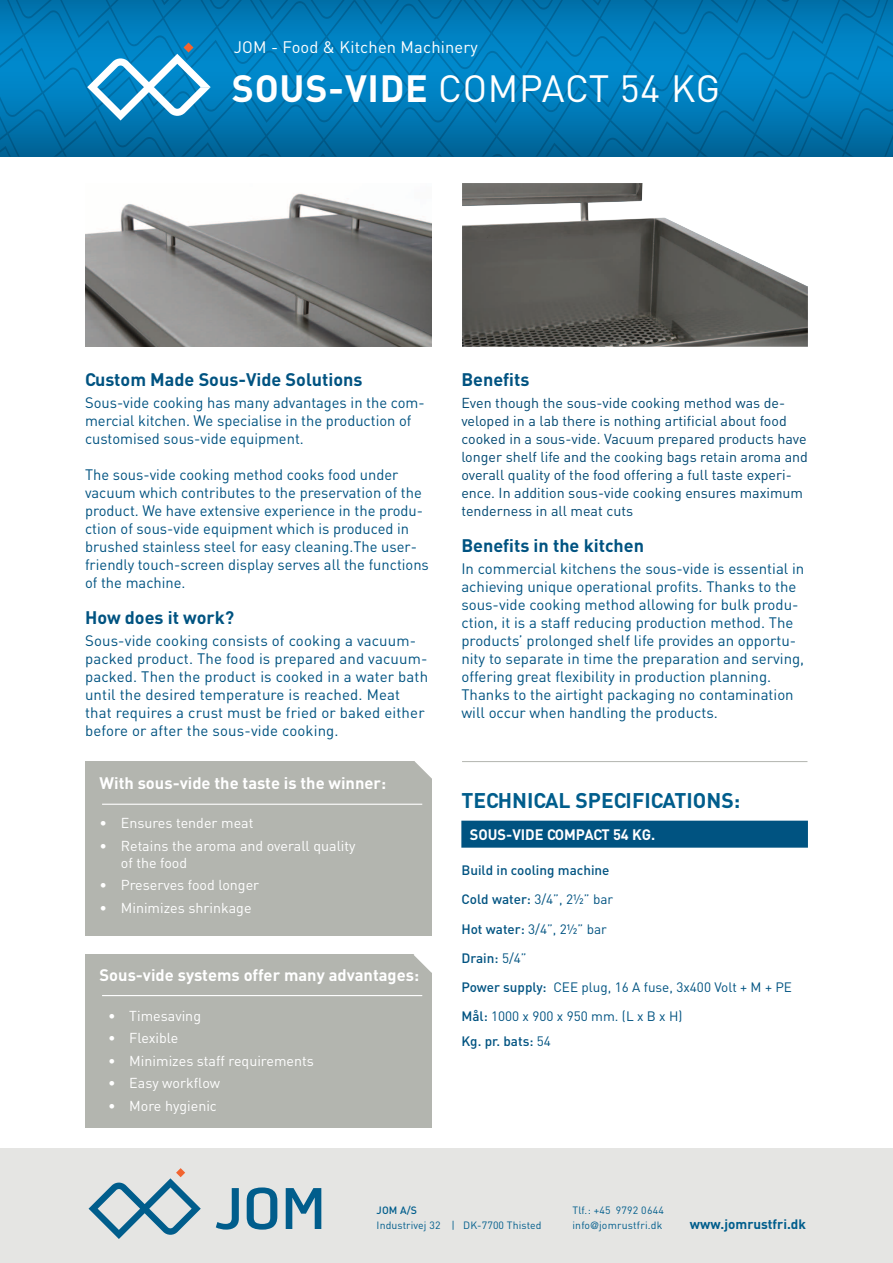
<style>
.page{position:relative;width:893px;height:1263px;background:#fff}
.page>*{position:absolute;margin:0;border:0;box-sizing:border-box;transform-origin:0 0}
.t1{font:37.5px "DIN";letter-spacing:.015em;color:#fff}
.t2{font:700 21px "DIN";color:#005d8c}
.t3{font:700 18px "DIN";color:#005381}
.t4{font:700 16.5px "DIN";color:#fff}
.t5{font:16.5px "DIN";letter-spacing:.01em;color:#fff}
.t6{font:15px/18px "DIN";color:#005381}
.t7{font:700 15px "DIN";color:#fff}
.t8{font:14.25px/18px "DIN";color:#004872}
.t9{font:14.25px/16.5px "DIN";color:#fff}
.t10{font:13.5px/29.2px "DIN";color:#005381}
.t11{font:700 13.5px "DIN";color:#005d8c}
.t12{font:500 13.5px "DIN";color:#005381}
.t13{font:10.5px/15px "DIN";letter-spacing:.01em;color:#005d8c}
.t14{font:500 10.5px "DIN";color:#005d8c}
.s1{font-weight:700}
.s2{font-weight:500}
.s3{font-weight:400}
.s4{font-family:"Frutiger";font-weight:300}
</style>
<div class="page">
<div style="left:0;top:1148px;width:893px;height:115px;background:#e5e5e3"></div>
<svg style="left:89px;top:1168px;width:112px;height:71px"></svg>
<svg style="left:216px;top:1188px;width:23px;height:41px"></svg>
<svg style="left:247px;top:1187px;width:30px;height:42px"></svg>
<svg style="left:286px;top:1188px;width:35px;height:41px"></svg>
<svg style="left:0;top:0;width:893px;height:156px;background:#047ab6"></svg>
<div style="left:85px;top:955px;width:347px;height:173px;background:#b3b5af"></div>
<hr style="left:102px;top:995px;width:320px;height:1px;background:#fff">
<svg style="left:414px;top:955px;width:18px;height:18px"></svg>
<img style="left:462px;top:183px;width:346px;height:164px">
<img style="left:86px;top:193px;width:346px;height:154px">
<div style="left:461px;top:821px;width:347px;height:27px;background:#005381"></div>
<hr style="left:462px;top:761px;width:345px;height:1px;background:#b3b5af">
<div style="left:85px;top:761px;width:347px;height:174px;background:#b3b5af"></div>
<hr style="left:102px;top:804px;width:320px;height:1px;background:#fff">
<svg style="left:415px;top:761px;width:17px;height:18px"></svg>
<p class="t5" style="left:234px;top:36px;width:246px">JOM - Food &amp; Kitchen Machinery</p>
<h1 class="t1" style="left:232px;top:65px;width:490px"><span class="s1">sous-vide</span> com pact 54 kg</h1>
<p class="t3" style="left:85px;top:368px;width:279px">Custom Made Sous-Vide Solutions</p>
<p class="t6" style="left:85px;top:394px;width:341px">Sous-vide cooking has many advantages in the com&shy;mercial kitchen. We specialise in the production of customised sous-vide equipment.</p>
<p class="t6" style="left:85px;top:466px;width:345px">The sous-vide cooking method cooks food under vacuum which contributes to the preservation of the product. We have extensive experience in the produ&shy;ction of sous-vide equipment which is produced in brushed stainless steel for easy cleaning.The user&shy;friendly touch-screen display serves all the functions of the machine.</p>
<p class="t3" style="left:85px;top:605px;width:151px">How does it work?</p>
<p class="t6" style="left:85px;top:631px;width:345px">Sous-vide cooking consists of cooking a vacuum&shy;packed product. The food is prepared and vacuum&shy;packed. Then the product is cooked in a water bath until the desired temperature is reached. Meat that requires a crust must be fried or baked either before or after the sous-vide cooking.</p>
<p class="t4" style="left:100px;top:772px;width:288px">With sous-vide the taste is the winner:</p>
<p class="t9" style="left:100px;top:815px;width:155px">• Ensures tender meat</p>
<p class="t9" style="left:121px;top:837px;width:236px;text-indent:-21px">• Retains the aroma and overall quality of the food</p>
<p class="t9" style="left:100px;top:876px;width:161px">• Preserves food longer</p>
<p class="t9" style="left:100px;top:899px;width:154px">• Minimizes shrinkage</p>
<p class="t4" style="left:100px;top:964px;width:321px">Sous-vide systems offer many advantages:</p>
<p class="t9" style="left:108px;top:1007px;width:95px">• Timesaving</p>
<p class="t9" style="left:108px;top:1030px;width:72px">• Flexible</p>
<p class="t9" style="left:108px;top:1052px;width:207px">• Minimizes staff requirements</p>
<p class="t9" style="left:108px;top:1075px;width:114px">• Easy workflow</p>
<p class="t9" style="left:108px;top:1097px;width:110px">• More hygienic</p>
<p class="t3" style="left:461px;top:368px;width:70px">Benefits</p>
<p class="t8" style="left:461px;top:394px;width:348px">Even though the sous-vide cooking method was de&shy;veloped in a lab there is nothing artificial about food cooked in a sous-vide. Vacuum prepared products have longer shelf life and the cooking bags retain aroma and overall quality of the food offering a full taste experi&shy;ence. In addition sous-vide cooking ensures maximum tenderness in all meat cuts</p>
<p class="t3" style="left:461px;top:533px;width:184px">Benefits in the kitchen</p>
<p class="t6" style="left:461px;top:559px;width:344px">In commercial kitchens the sous-vide is essential in achieving unique operational profits. Thanks to the sous-vide cooking method allowing for bulk produ&shy;ction, it is a staff reducing production method. The products’ prolonged shelf life provides an opportu&shy;nity to separate in time the preparation and serving, offering great flexibility in production planning.<br>Thanks to the airtight packaging no contamination will occur when handling the products.</p>
<h2 class="t2" style="left:461px;top:786px;width:280px">Tech nical specifications:</h2>
<p class="t7" style="left:470px;top:824px;width:187px">Sous-vide com pact 54 kg.</p>
<p class="t10" style="left:461px;top:855px;width:332px"><span class="s2">Build in cooling machine<br>Cold water:</span> 3/4”, 2½” bar<br><span class="s2">Hot water:</span> 3/4”, 2½” bar<br><span class="s2">Drain:</span> 5/4”<br><span class="s2">Power supply:</span> CEE plug, 16 A fuse, 3x400 Volt + M + PE<br><span class="s2">Mål:</span> 1000 x 900 x 950 mm. (L x B x H)</p>
<p class="t12" style="left:461px;top:1033px;width:91px">Kg. pr. bats: <span class="s3">54</span></p>
<p class="t14" style="left:377px;top:1204px;width:42px">JOM A/S</p>
<p class="t13" style="left:377px;top:1218px;width:167px">Industrivej 32 | DK-7700 Thisted</p>
<p class="t13" style="left:572px;top:1202px;width:93px">Tlf.: +45 9792 0644 info<span class="s4">@</span>jomrustfri.dk</p>
<p class="t11" style="left:690px;top:1215px;width:118px">www.jomrustfri.dk</p>
</div>
